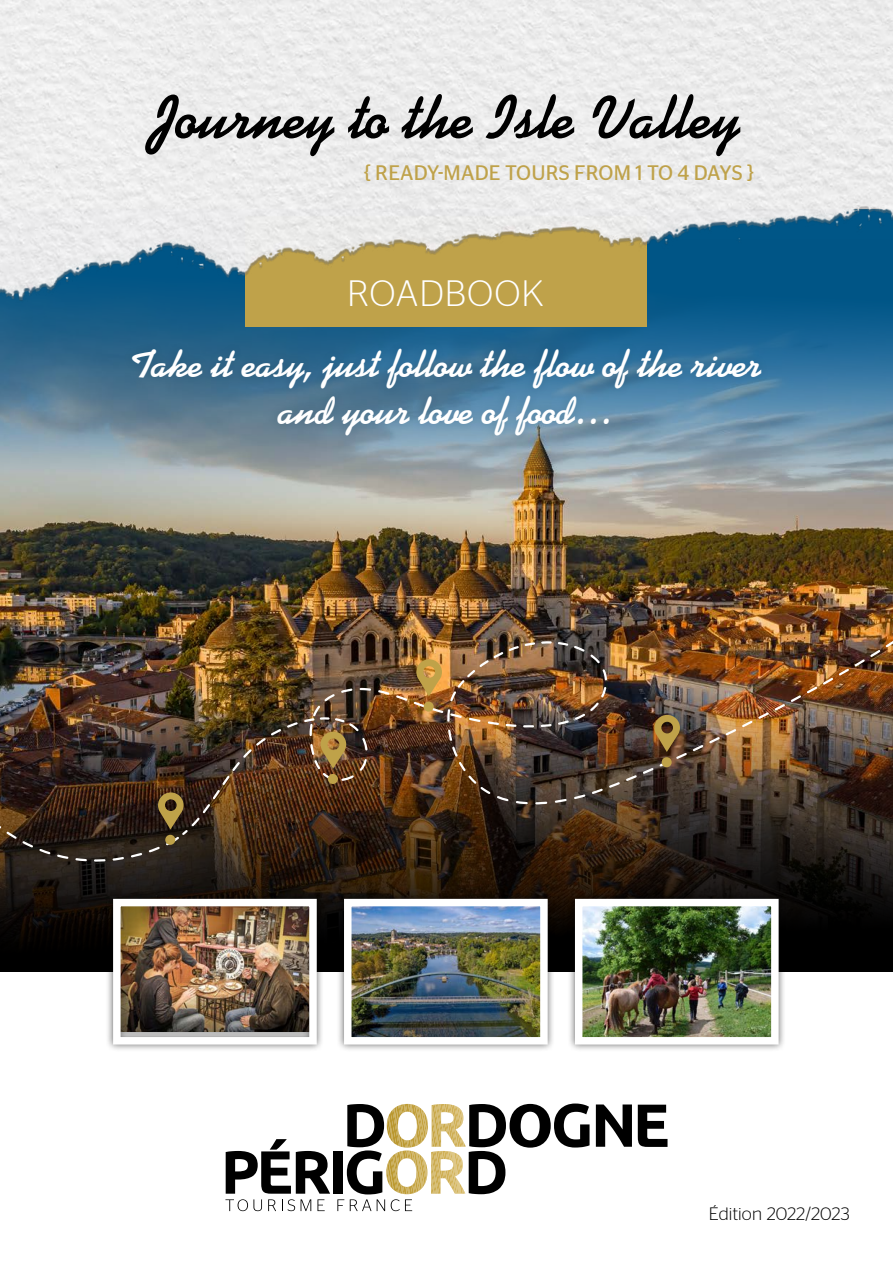
<style>
.page{position:relative;width:893px;height:1263px;background:#fff}
.page>*{position:absolute;margin:0;border:0;box-sizing:border-box;transform-origin:0 0}
.t1{font:700 60.75px "Kaufmann BT";color:#000}
.t2{font:700 38.55px/46.3px "Kaufmann BT";color:#fff;text-align:center}
.t3{font:300 36.75px "Stag Sans";letter-spacing:.03em;color:#fff}
.t4{font:21px "Stag Sans";letter-spacing:.01em;color:#bfa24a}
.t5{font:300 18px "Stag Sans";letter-spacing:.01em;color:#000}
</style>
<div class="page">
<svg style="left:0;top:747px;width:893px;height:225px;background:#1e140d"></svg>
<img style="left:180px;top:747px;width:713px;height:90px">
<img style="left:254px;top:747px;width:115px;height:35px">
<div style="left:328px;top:774px;width:10px;height:10px;background:#bfa249;border-radius:50%"></div>
<svg style="left:654px;top:747px;width:26px;height:5px"></svg>
<div style="left:662px;top:757px;width:10px;height:10px;background:#bfa249;border-radius:50%"></div>
<svg style="left:0;top:792px;width:184px;height:116px;background:#2e2218"></svg>
<div style="left:165px;top:835px;width:10px;height:10px;background:#bfa249;border-radius:50%"></div>
<img style="left:0;top:0;width:893px;height:747px">
<div style="left:105px;top:891px;width:220px;height:161px;background:#000;opacity:.6"></div>
<img style="left:122px;top:908px;width:186px;height:123px">
<div style="left:113px;top:899px;width:204px;height:145px;border:8px solid #fff"></div>
<div style="left:336px;top:891px;width:220px;height:161px;background:#000;opacity:.6"></div>
<img style="left:353px;top:908px;width:186px;height:127px">
<div style="left:344px;top:899px;width:204px;height:145px;border:8px solid #fff"></div>
<div style="left:567px;top:891px;width:219px;height:161px;background:#000;opacity:.6"></div>
<img style="left:584px;top:908px;width:186px;height:127px">
<div style="left:575px;top:899px;width:204px;height:145px;border:8px solid #fff"></div>
<div style="left:333px;top:1151px;width:10px;height:43px;background:#000"></div>
<svg style="left:225px;top:1139px;width:105px;height:72px"></svg>
<svg style="left:596px;top:1104px;width:36px;height:43px"></svg>
<svg style="left:638px;top:1105px;width:29px;height:42px"></svg>
<svg style="left:337px;top:1103px;width:253px;height:108px"></svg>
<div style="left:123px;top:340px;width:648px;height:104px;background:#002c46;opacity:.2"></div>
<h1 class="t1" style="left:150px;top:82px;width:593px">Journey to the Isle Valley</h1>
<p class="t4" style="left:364px;top:160px;width:392px">{ READY-MADE TOURS FROM 1 TO 4 DAYS }</p>
<p class="t3" style="left:347px;top:273px;width:199px">ROADBOOK</p>
<p class="t2" style="left:131px;top:342px;width:633px">Take it easy, just follow the flow of the river and your love of food…</p>
<p class="t5" style="left:709px;top:1204px;width:142px">Édition 2022/2023</p>
</div>
